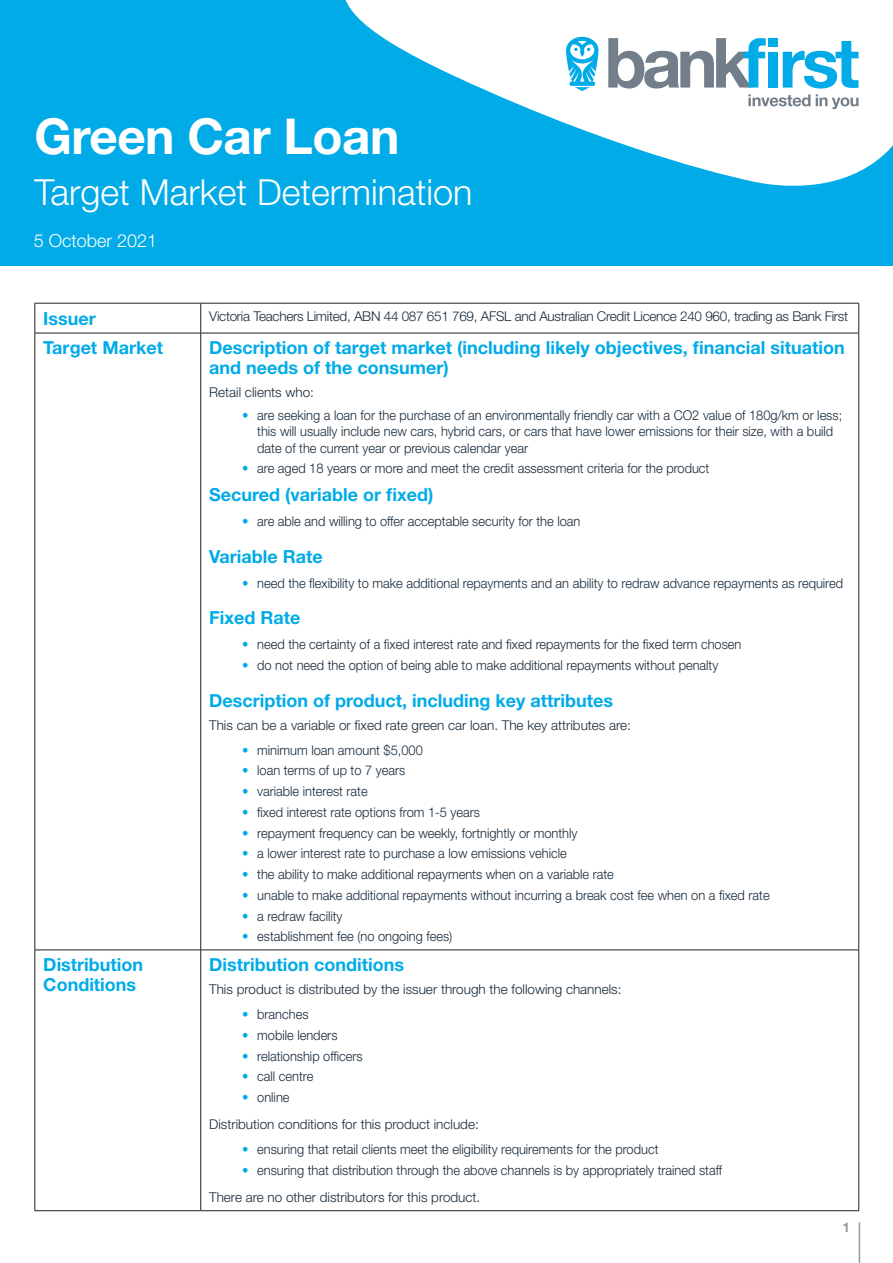
<style>
.page{position:relative;width:893px;height:1263px;background:#fff}
.page>*{position:absolute;margin:0;border:0;box-sizing:border-box;transform-origin:0 0}
.t1{font:700 49.5px "Helvetica Neue LT Std";letter-spacing:-.01em;color:#fff}
.t2{font:300 36px "Helvetica Neue LT Std";color:#fff}
.t3{font:700 18px/19.5px "Helvetica Neue LT Std";color:#00abe7}
.t4{font:300 18px "Helvetica Neue LT Std";color:#fff}
.t5{font:300 13.5px/16.5px "Helvetica Neue LT Std";color:#172938;scale:.95 1}
.t6{font:300 13.5px "Helvetica Neue LT Std";color:#172938}
.t7{font:300 13.5px "Helvetica Neue LT Std";letter-spacing:-.02em;color:#172938}
.t8{font:700 13.5px "Helvetica Neue LT Std";color:#959ca1}
.s1{color:#00abe7}
</style>
<div class="page">
<hr style="left:859px;top:1222px;width:1px;height:41px;background:#959ca1">
<div style="left:0;top:0;width:893px;height:266px;background:#00abe7"></div>
<svg style="left:345px;top:0;width:548px;height:186px;fill:#fff"></svg>
<svg style="left:608px;top:38px;width:250px;height:71px;background:#b5d4e0"></svg>
<svg style="left:566px;top:37px;width:32px;height:54px"></svg>
<hr style="left:35px;top:303px;width:166px;height:1px;background:#231f20">
<hr style="left:35px;top:303px;width:1px;height:30px;background:#231f20">
<hr style="left:201px;top:303px;width:658px;height:1px;background:#231f20">
<hr style="left:200px;top:303px;width:1px;height:30px;background:#231f20">
<hr style="left:858px;top:303px;width:1px;height:30px;background:#231f20">
<hr style="left:35px;top:333px;width:166px;height:1px;background:#231f20">
<hr style="left:35px;top:333px;width:1px;height:617px;background:#231f20">
<hr style="left:201px;top:333px;width:658px;height:1px;background:#231f20">
<hr style="left:200px;top:333px;width:1px;height:617px;background:#231f20">
<hr style="left:858px;top:333px;width:1px;height:617px;background:#231f20">
<hr style="left:35px;top:950px;width:1px;height:260px;background:#231f20">
<hr style="left:200px;top:950px;width:1px;height:260px;background:#231f20">
<hr style="left:858px;top:950px;width:1px;height:260px;background:#231f20">
<hr style="left:35px;top:950px;width:166px;height:1px;background:#231f20">
<hr style="left:201px;top:950px;width:658px;height:1px;background:#231f20">
<hr style="left:35px;top:1210px;width:166px;height:1px;background:#231f20">
<hr style="left:201px;top:1210px;width:658px;height:1px;background:#231f20">
<h1 class="t1" style="left:34px;top:105px;width:366px">Green Car Loan</h1>
<h2 class="t2" style="left:34px;top:171px;width:440px">Target Market Determination</h2>
<h3 class="t4" style="left:34px;top:230px;width:125px">5 October 2021</h3>
<h3 class="t3" style="left:43px;top:308px;width:54px">Issuer</h3>
<p class="t7" style="left:209px;top:308px;width:640px">Victoria Teachers Limited, ABN 44 087 651 769, AFSL and Australian Credit Licence 240 960, trading as Bank First</p>
<h3 class="t3" style="left:43px;top:338px;width:121px">Target Market</h3>
<h3 class="t3" style="left:209px;top:338px;width:637px">Description of target market (including likely objectives, financial situation and needs of the consumer)</h3>
<p class="t6" style="left:209px;top:384px;width:106px">Retail clients who:</p>
<p class="t5" style="left:257px;top:406px;width:617px;text-indent:-15px"><span class="s1">•</span> are seeking a loan for the purchase of an environmentally friendly car with a CO2 value of 180g/km or less; this will usually include new cars, hybrid cars, or cars that have lower emissions for their size, with a build date of the current year or previous calendar year</p>
<p class="t5" style="left:242px;top:460px;width:493px"><span class="s1">•</span> are aged 18 years or more and meet the credit assessment criteria for the product</p>
<h3 class="t3" style="left:209px;top:485px;width:226px">Secured (variable or fixed)</h3>
<p class="t5" style="left:242px;top:513px;width:357px"><span class="s1">•</span> are able and willing to offer acceptable security for the loan</p>
<h3 class="t3" style="left:209px;top:546px;width:115px">Variable Rate</h3>
<p class="t5" style="left:242px;top:575px;width:634px"><span class="s1">•</span> need the flexibility to make additional repayments and an ability to redraw advance repayments as required</p>
<h3 class="t3" style="left:209px;top:608px;width:93px">Fixed Rate</h3>
<p class="t5" style="left:242px;top:636px;width:527px"><span class="s1">•</span> need the certainty of a fixed interest rate and fixed repayments for the fixed term chosen</p>
<p class="t5" style="left:242px;top:657px;width:503px"><span class="s1">•</span> do not need the option of being able to make additional repayments without penalty</p>
<h3 class="t3" style="left:209px;top:690px;width:405px">Description of product, including key attributes</h3>
<p class="t6" style="left:209px;top:716px;width:423px">This can be a variable or fixed rate green car loan. The key attributes are:</p>
<p class="t5" style="left:242px;top:741px;width:192px"><span class="s1">•</span> minimum loan amount $5,000</p>
<p class="t5" style="left:242px;top:762px;width:173px"><span class="s1">•</span> loan terms of up to 7 years</p>
<p class="t5" style="left:242px;top:783px;width:134px"><span class="s1">•</span> variable interest rate</p>
<p class="t5" style="left:242px;top:803px;width:252px"><span class="s1">•</span> fixed interest rate options from 1-5 years</p>
<p class="t5" style="left:242px;top:824px;width:354px"><span class="s1">•</span> repayment frequency can be weekly, fortnightly or monthly</p>
<p class="t5" style="left:242px;top:845px;width:343px"><span class="s1">•</span> a lower interest rate to purchase a low emissions vehicle</p>
<p class="t5" style="left:242px;top:866px;width:393px"><span class="s1">•</span> the ability to make additional repayments when on a variable rate</p>
<p class="t5" style="left:242px;top:886px;width:557px"><span class="s1">•</span> unable to make additional repayments without incurring a break cost fee when on a fixed rate</p>
<p class="t5" style="left:242px;top:907px;width:107px"><span class="s1">•</span> a redraw facility</p>
<p class="t5" style="left:242px;top:928px;width:223px"><span class="s1">•</span> establishment fee (no ongoing fees)</p>
<h3 class="t3" style="left:43px;top:955px;width:101px">Distribution<br>Conditions</h3>
<h3 class="t3" style="left:209px;top:955px;width:196px">Distribution conditions</h3>
<p class="t6" style="left:209px;top:981px;width:414px">This product is distributed by the issuer through the following channels:</p>
<p class="t5" style="left:242px;top:1006px;width:71px"><span class="s1">•</span> branches</p>
<p class="t5" style="left:242px;top:1026px;width:102px"><span class="s1">•</span> mobile lenders</p>
<p class="t5" style="left:242px;top:1047px;width:128px"><span class="s1">•</span> relationship officers</p>
<p class="t5" style="left:242px;top:1068px;width:76px"><span class="s1">•</span> call centre</p>
<p class="t5" style="left:209px;top:1083px;width:285px;line-height:27.2px;text-indent:33px"><span class="s1">•</span> online<br>Distribution conditions for this product include:</p>
<p class="t5" style="left:242px;top:1141px;width:440px"><span class="s1">•</span> ensuring that retail clients meet the eligibility requirements for the product</p>
<p class="t5" style="left:209px;top:1156px;width:541px;line-height:27.2px;text-indent:33px"><span class="s1">•</span> ensuring that distribution through the above channels is by appropriately trained staff<br>There are no other distributors for this product.</p>
<p class="t8" style="left:842px;top:1219px;width:9px">1</p>
</div>
